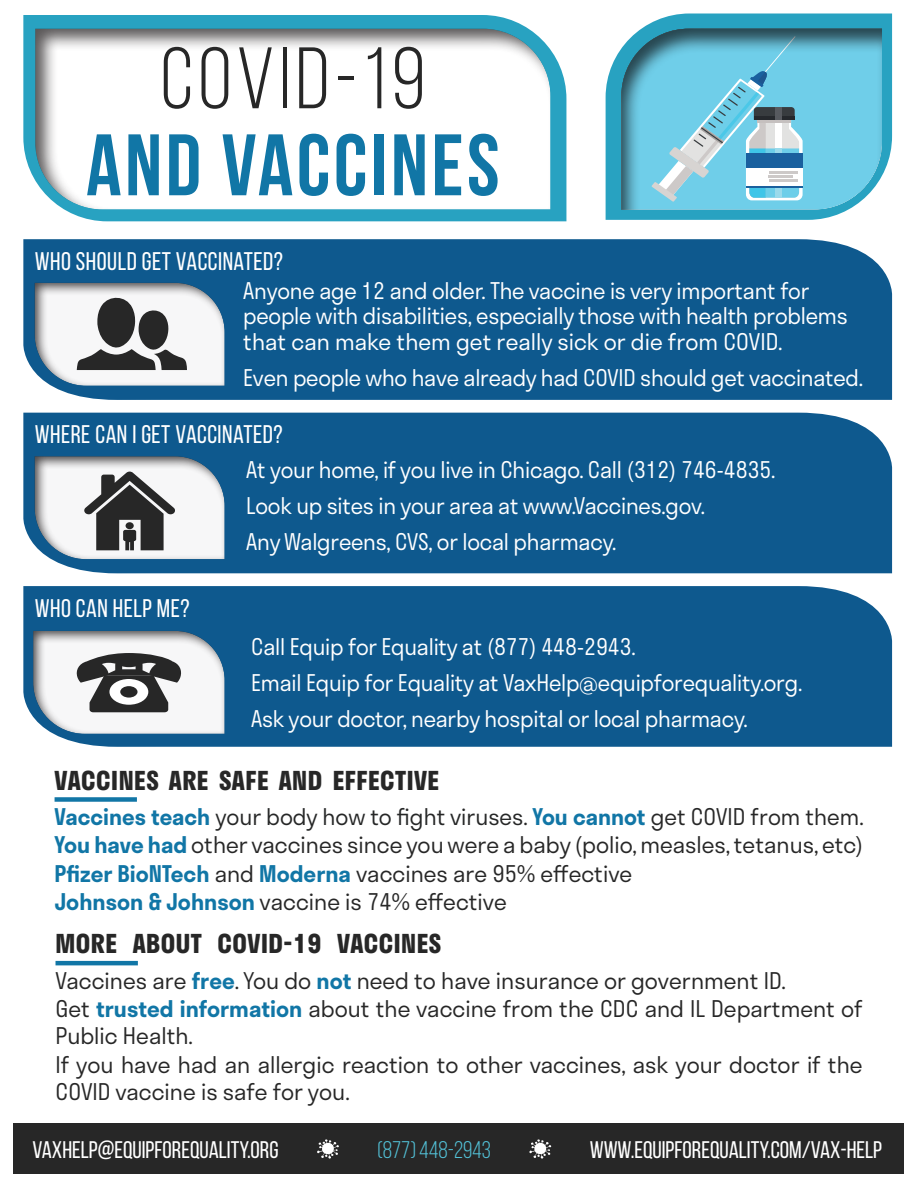
<style>
.page{position:relative;width:918px;height:1188px;background:#fff}
.page>*{position:absolute;margin:0;border:0;box-sizing:border-box;transform-origin:0 0}
.t1{font:700 87px "Bebas Neue";letter-spacing:.04em;color:#1176a6}
.t2{font:87px "Bebas Neue";letter-spacing:.06em;color:#272727}
.t3{font:25.5px "Bebas Neue";letter-spacing:.02em;color:#fff}
.t4{font:700 25.5px "Stratos";letter-spacing:.02em;color:#272727}
.t5{font:24px "Bebas Neue";color:#fff}
.t6{font:24px "Bebas Neue";color:#53c2d8}
.t7{font:300 22.5px/36px "Stratos";letter-spacing:-.01em;color:#fff}
.t8{font:300 22.5px/27.8px "Stratos";color:#272727}
.s1{font-weight:600;color:#1176a6}
.s2{color:#262727}
</style>
<div class="page">
<svg style="left:606px;top:14px;width:286px;height:206px;fill:#28a2c1"></svg>
<div style="left:621px;top:27px;width:263px;height:185px;background:#231f20;opacity:.75"></div>
<svg style="left:23px;top:15px;width:543px;height:206px;background:#46afc9"></svg>
<div style="left:34px;top:28px;width:518px;height:184px;background:#231f20;opacity:.75"></div>
<hr style="left:56px;top:961px;width:82px;height:4px;background:#1176a6">
<div style="left:55px;top:797px;width:82px;height:5px;background:#1176a6"></div>
<div style="left:23px;top:239px;width:869px;height:161px;background:#0e598e"></div>
<div style="left:34px;top:282px;width:192px;height:106px;background:#231f20;opacity:.82"></div>
<svg style="left:35px;top:283px;width:190px;height:103px"></svg>
<div style="left:23px;top:413px;width:869px;height:160px;background:#0e598e"></div>
<div style="left:34px;top:455px;width:192px;height:107px;background:#231f20;opacity:.82"></div>
<svg style="left:35px;top:456px;width:190px;height:103px"></svg>
<div style="left:126px;top:522px;width:8px;height:7px;background:#272727;border-radius:50%"></div>
<div style="left:23px;top:586px;width:869px;height:161px;background:#0e598e"></div>
<div style="left:33px;top:630px;width:193px;height:106px;background:#231f20;opacity:.82"></div>
<svg style="left:33px;top:631px;width:192px;height:103px"></svg>
<div style="left:14px;top:1124px;width:890px;height:50px;background:#272727"></div>
<svg style="left:317px;top:1139px;width:22px;height:20px"></svg>
<svg style="left:529px;top:1139px;width:22px;height:20px"></svg>
<h1 class="t2" style="left:161px;top:32px;width:266px">COVID-19</h1>
<h1 class="t1" style="left:86px;top:117px;width:415px">AND VACCINES</h1>
<p class="t3" style="left:35px;top:247px;width:250px">WHO SHOULD GET VACCINATED?</p>
<p class="t7" style="left:243px;top:277px;width:606px;line-height:25.5px">Anyone age 12 and older. The vaccine is very important for people with disabilities, especially those with health problems that can make them get really sick or die from COVID.</p>
<p class="t7" style="left:243px;top:359px;width:621px">Even people who have already had COVID should get vaccinated.</p>
<p class="t3" style="left:35px;top:421px;width:249px">WHERE CAN I GET VACCINATED?</p>
<p class="t3" style="left:35px;top:594px;width:156px">WHO CAN HELP ME?</p>
<p class="t7" style="left:246px;top:451px;width:531px">At your home, if you live in Chicago. Call (312) 746-4835.<br>Look up sites in your area at www.Vaccines.gov.<br>Any Walgreens, CVS, or local pharmacy.</p>
<p class="t7" style="left:251px;top:628px;width:553px">Call Equip for Equality at (877) 448-2943.<br>Email Equip for Equality at VaxHelp@equipforequality.org.<br>Ask your doctor, nearby hospital or local pharmacy.</p>
<p class="t4" style="left:55px;top:760px;width:386px">VACCINES ARE SAFE AND EFFECTIVE</p>
<p class="t8" style="left:55px;top:802px;width:811px;line-height:28.5px"><span class="s1">Vaccines teach</span> <span class="s2">your body how to fight viruses.</span> <span class="s1">You cannot</span> get COVID from them.<br><span class="s1">You have had</span> other vaccines since you were a baby (polio, measles, tetanus, etc)<br><span class="s1">Pfizer BioNTech</span> and <span class="s1">Moderna</span> vaccines are 95% effective<br><span class="s1">Johnson &amp; Johnson</span> vaccine is 74% effective</p>
<p class="t4" style="left:56px;top:923px;width:387px">MORE ABOUT COVID-19 VACCINES</p>
<p class="t8" style="left:56px;top:966px;width:809px">Vaccines are <span class="s1">free</span>. You do <span class="s1">not</span> need to have insurance or government ID.<br>Get <span class="s1">trusted information</span> about the vaccine from the CDC and IL Department of Public Health.<br>If you have had an allergic reaction to other vaccines, ask your doctor if the COVID vaccine is safe for you.</p>
<p class="t5" style="left:32px;top:1137px;width:248px">VAXHELP@EQUIPFOREQUALITY.ORG</p>
<p class="t6" style="left:377px;top:1137px;width:115px">(877) 448-2943</p>
<p class="t5" style="left:590px;top:1137px;width:294px">WWW.EQUIPFOREQUALITY.COM/VAX-HELP</p>
</div>
